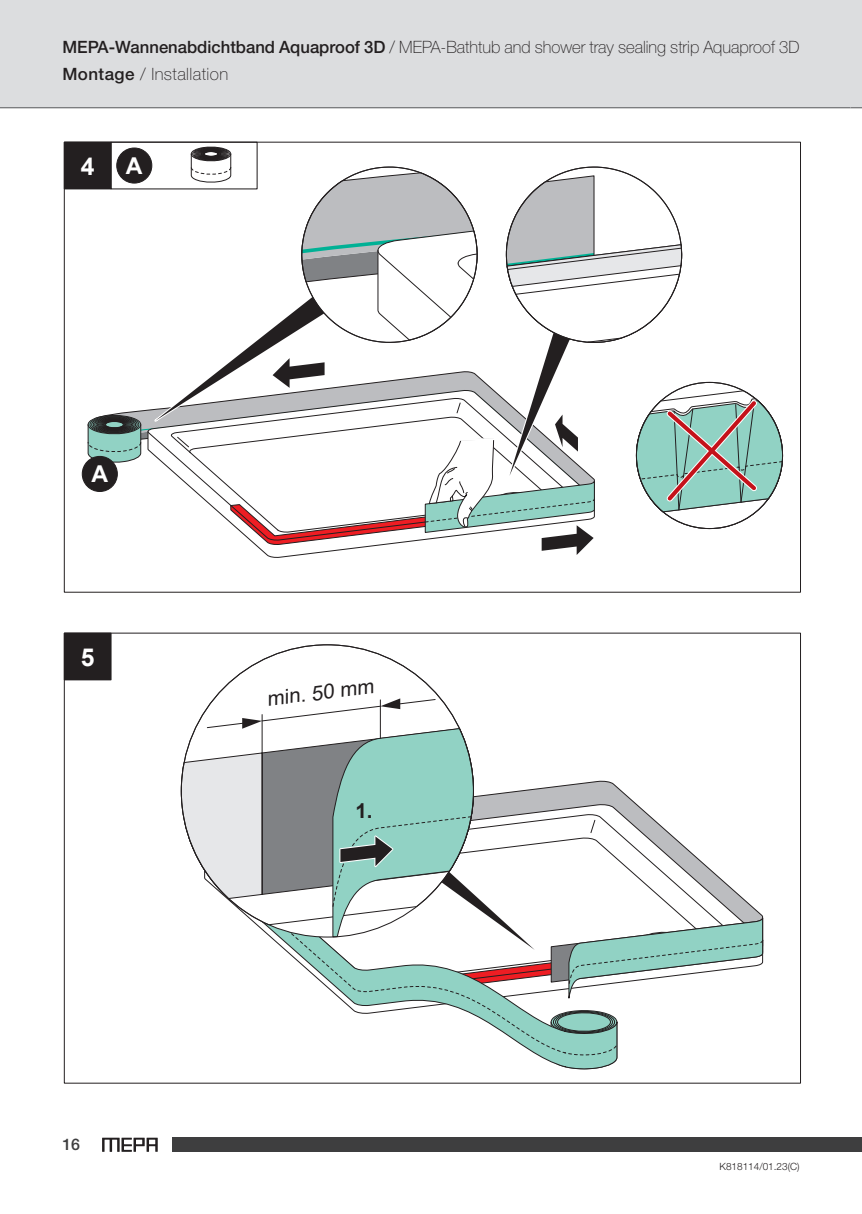
<style>
.page{position:relative;width:862px;height:1214px;background:#fff}
.page>*{position:absolute;margin:0;border:0;box-sizing:border-box;transform-origin:0 0}
.t1{font:700 24.8px "Arial";color:#fff}
.t2{font:700 23.2px "Arial";color:#fff}
.t3{font:700 20.6px "Arial";color:#231f20}
.t4{font:20.4px "Arial";color:#231f20}
.t5{font:100 17px/27px "Helvetica Neue LTW1 G";color:#231f20}
.t6{font:500 16px "Helvetica Neue LTW1 G";color:#3e3e3f}
.t7{font:300 10px "Helvetica Neue LTW1 G";color:#231f20}
.s1{font-weight:500}
</style>
<div class="page">
<div style="left:850px;top:0;width:12px;height:108px;background:#dcdddf"></div>
<svg style="left:850px;top:107px;width:12px;height:1px"></svg>
<svg style="left:102px;top:1137px;width:56px;height:14px"></svg>
<div style="left:172px;top:1137px;width:678px;height:14px;background:#3e3e3f"></div>
<div style="left:850px;top:1137px;width:12px;height:14px;background:#3e3e3f"></div>
<div style="left:0;top:0;width:850px;height:108px;background:#dcdddf"></div>
<hr style="left:0;top:107px;width:850px;height:1px;background:#57585a">
<svg style="left:86px;top:413px;width:56px;height:51px;background:#7c9e97"></svg>
<svg style="left:214px;top:644px;width:227px;height:54px"></svg>
<svg style="left:181px;top:698px;width:582px;height:372px"></svg>
<svg style="left:155px;top:407px;width:16px;height:13px"></svg>
<div style="left:82px;top:456px;width:35px;height:35px;background:#231f20;border-radius:50%"></div>
<div style="left:82px;top:456px;width:36px;height:36px;border:1px solid #231f20;border-radius:50%"></div>
<div style="left:64px;top:633px;width:47px;height:46px;background:#231f20"></div>
<div style="left:64px;top:632px;width:47px;height:48px;border:1px solid #231f20"></div>
<div style="left:110px;top:142px;width:148px;height:47px;border:1px solid #231f20"></div>
<svg style="left:171px;top:145px;width:612px;height:410px"></svg>
<div style="left:117px;top:148px;width:35px;height:35px;background:#231f20;border-radius:50%"></div>
<div style="left:116px;top:148px;width:36px;height:35px;border:1px solid #231f20;border-radius:50%"></div>
<div style="left:64px;top:142px;width:47px;height:47px;background:#231f20"></div>
<p class="t5" style="left:62px;top:33px;width:739px"><span class="s1">MEPA-Wannenabdichtband Aquaproof 3D</span> / MEPA-Bathtub and shower tray sealing strip Aquaproof 3D<br><span class="s1">Montage</span> / Installation</p>
<h1 class="t1" style="left:81px;top:149px;width:15px">4</h1>
<h2 class="t2" style="left:126px;top:149px;width:18px">A</h2>
<h2 class="t2" style="left:91px;top:458px;width:18px">A</h2>
<h1 class="t1" style="left:81px;top:640px;width:15px">5</h1>
<p class="t6" style="left:62px;top:1134px;width:19px">16</p>
<p class="t4" style="left:265px;top:684px;width:109px;rotate:-7deg">min. 50 mm</p>
<p class="t3" style="left:355px;top:795px;width:19px">1.</p>
<p class="t7" style="left:719px;top:1160px;width:82px">K818114/01.23(C)</p>
</div>
